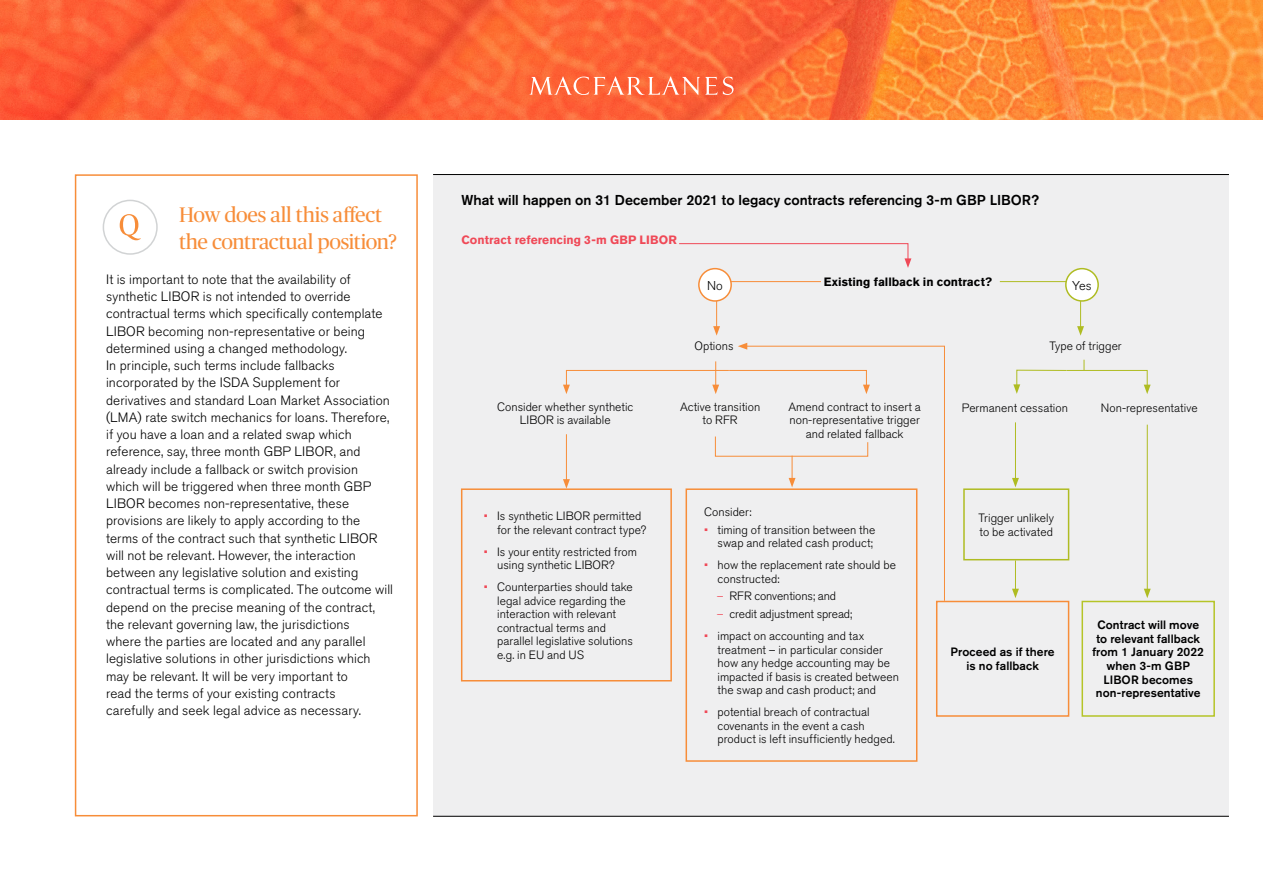
<style>
.page{position:relative;width:1263px;height:893px;background:#fff}
.page>*{position:absolute;margin:0;border:0;box-sizing:border-box;transform-origin:0 0}
.t1{font:21px/27px "Publico Headline";letter-spacing:-.01em;color:#f78d39}
.t2{font:500 14.25px "Akzidenz Grotesk BQ";color:#000}
.t3{font:300 13.5px/17.2px "Akzidenz Grotesk BQ";letter-spacing:.01em;color:#000}
.t4{font:300 12.75px "Akzidenz Grotesk BQ";color:#000}
.t5{font:300 12px/13.5px "Akzidenz Grotesk BQ";letter-spacing:.005em;color:#000}
.t6{font:500 12px/13.5px "Akzidenz Grotesk BQ";letter-spacing:.005em;color:#000;text-align:center}
.t7{font:700 12px "Akzidenz Grotesk BQ";letter-spacing:.005em;color:#ef4957}
.t8{font:700 12px "Akzidenz Grotesk BQ";color:#000}
.s1{color:#ef4957}
</style>
<div class="page">
<img style="left:0;top:0;width:1263px;height:119px">
<svg style="left:529px;top:77px;width:204px;height:18px;background:#fc8360"></svg>
<div style="left:433px;top:174px;width:796px;height:642px;background:#efeff0"></div>
<div style="left:75px;top:174px;width:343px;height:642px;border:2px solid #f78d39"></div>
<svg style="left:120px;top:214px;width:21px;height:26px"></svg>
<div style="left:103px;top:200px;width:55px;height:55px;border:2px solid #d1d3d4;border-radius:50%"></div>
<svg style="left:713px;top:281px;width:108px;height:55px"></svg>
<svg style="left:999px;top:281px;width:85px;height:55px"></svg>
<div style="left:963px;top:488px;width:106px;height:72px;border:2px solid #afbc22"></div>
<div style="left:936px;top:601px;width:133px;height:116px;border:2px solid #f78d39"></div>
<div style="left:1081px;top:601px;width:134px;height:116px;border:2px solid #b5c428"></div>
<svg style="left:1013px;top:360px;width:138px;height:34px"></svg>
<hr style="left:1015px;top:422px;width:1px;height:58px;background:#afbc22">
<svg style="left:1012px;top:478px;width:7px;height:9px"></svg>
<hr style="left:1147px;top:425px;width:1px;height:166px;background:#afbc22">
<svg style="left:1144px;top:589px;width:7px;height:9px"></svg>
<hr style="left:1015px;top:560px;width:1px;height:31px;background:#afbc22">
<svg style="left:1012px;top:589px;width:7px;height:9px"></svg>
<div style="left:461px;top:488px;width:211px;height:193px;border:2px solid #f78d39"></div>
<div style="left:685px;top:488px;width:232px;height:274px;border:2px solid #f78d39"></div>
<hr style="left:566px;top:434px;width:1px;height:48px;background:#f78d39">
<svg style="left:563px;top:479px;width:7px;height:10px"></svg>
<svg style="left:563px;top:361px;width:181px;height:33px"></svg>
<svg style="left:715px;top:436px;width:29px;height:21px"></svg>
<svg style="left:679px;top:243px;width:232px;height:25px"></svg>
<div style="left:699px;top:269px;width:32px;height:32px;background:#fff;border-radius:50%"></div>
<div style="left:698px;top:268px;width:34px;height:34px;border:2px solid #f78d39;border-radius:50%"></div>
<div style="left:1066px;top:269px;width:32px;height:32px;background:#fff;border-radius:50%"></div>
<div style="left:1065px;top:268px;width:34px;height:34px;border:2px solid #afbc22;border-radius:50%"></div>
<svg style="left:744px;top:345px;width:201px;height:256px"></svg>
<svg style="left:738px;top:343px;width:9px;height:7px"></svg>
<hr style="left:433px;top:174px;width:796px;height:1px;background:#000">
<hr style="left:433px;top:816px;width:796px;height:1px;background:#000">
<h1 class="t1" style="left:179px;top:200px;width:219px">How does all this affect the contractual position?</h1>
<p class="t3" style="left:106px;top:271px;width:288px">It is important to note that the availability of synthetic LIBOR is not intended to override contractual terms which specifically contemplate LIBOR becoming non-representative or being determined using a changed methodology.<br>In principle, such terms include fallbacks incorporated by the ISDA Supplement for derivatives and standard Loan Market Association (LMA) rate switch mechanics for loans. Therefore, if you have a loan and a related swap which reference, say, three month GBP LIBOR, and already include a fallback or switch provision which will be triggered when three month GBP LIBOR becomes non-representative, these provisions are likely to apply according to the terms of the contract such that synthetic LIBOR will not be relevant. However, the interaction between any legislative solution and existing contractual terms is complicated. The outcome will depend on the precise meaning of the contract, the relevant governing law, the jurisdictions<br>where the parties are located and any parallel legislative solutions in other jurisdictions which may be relevant. It will be very important to<br>read the terms of your existing contracts<br>carefully and seek legal advice as necessary.</p>
<p class="t2" style="left:461px;top:191px;width:579px">What will happen on 31 December 2021 to legacy contracts referencing 3-m GBP LIBOR?</p>
<p class="t7" style="left:461px;top:233px;width:217px">Contract referencing 3-m GBP LIBOR</p>
<p class="t8" style="left:824px;top:275px;width:170px">Existing fallback in contract?</p>
<p class="t4" style="left:707px;top:278px;width:17px">No</p>
<p class="t4" style="left:1072px;top:278px;width:21px">Yes</p>
<p class="t5" style="left:695px;top:339px;width:40px">Options</p>
<p class="t5" style="left:1049px;top:339px;width:74px">Type of trigger</p>
<p class="t5" style="left:497px;top:400px;width:138px;text-align:center">Consider whether synthetic<br>LIBOR is available</p>
<p class="t5" style="left:497px;top:510px;width:151px;text-indent:-14px"><span class="s1">•</span> Is synthetic LIBOR permitted for the relevant contract type?</p>
<p class="t5" style="left:497px;top:545px;width:141px;text-indent:-14px"><span class="s1">•</span> Is your entity restricted from using synthetic LIBOR?</p>
<p class="t5" style="left:497px;top:581px;width:137px;text-indent:-14px"><span class="s1">•</span> Counterparties should take legal advice regarding the interaction with relevant contractual terms and parallel legislative solutions e.g. in EU and US</p>
<p class="t5" style="left:680px;top:400px;width:82px;text-align:center">Active transition to RFR</p>
<p class="t5" style="left:788px;top:400px;width:134px;text-align:center">Amend contract to insert a non-representative trigger and related fallback</p>
<p class="t5" style="left:704px;top:505px;width:49px">Consider:</p>
<p class="t5" style="left:704px;top:523px;width:173px;text-align:right"><span class="s1">•</span> timing of transition between the swap and related cash product;</p>
<p class="t5" style="left:717px;top:559px;width:180px;text-indent:-14px"><span class="s1">•</span> how the replacement rate should be constructed:</p>
<p class="t5" style="left:717px;top:590px;width:121px"><span class="s1">–</span> RFR conventions; and</p>
<p class="t5" style="left:717px;top:608px;width:137px"><span class="s1">–</span> credit adjustment spread;</p>
<p class="t5" style="left:717px;top:630px;width:183px;text-indent:-14px"><span class="s1">•</span> impact on accounting and tax treatment – in particular consider how any hedge accounting may be impacted if basis is created between the swap and cash product; and</p>
<p class="t5" style="left:717px;top:706px;width:179px;text-indent:-14px"><span class="s1">•</span> potential breach of contractual covenants in the event a cash product is left insufficiently hedged.</p>
<p class="t5" style="left:962px;top:401px;width:108px">Permanent cessation</p>
<p class="t5" style="left:1101px;top:401px;width:98px">Non-representative</p>
<p class="t5" style="left:978px;top:512px;width:77px">Trigger unlikely to be activated</p>
<p class="t6" style="left:950px;top:645px;width:106px">Proceed as if there is no fallback</p>
<p class="t6" style="left:1092px;top:618px;width:113px">Contract will move to relevant fallback from 1 January 2022 when 3-m GBP<br>LIBOR becomes non-representative</p>
</div>
